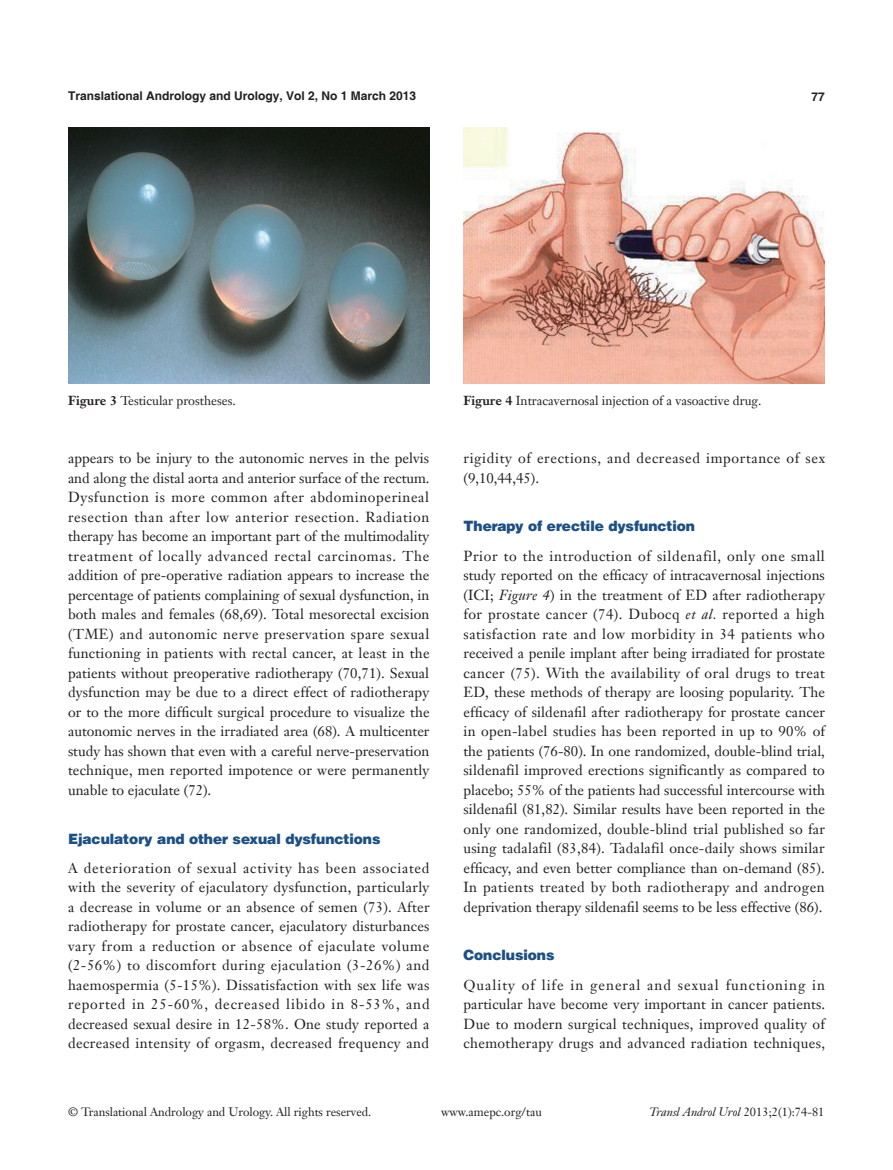
<style>
.page{position:relative;width:893px;height:1170px;background:#fff}
.page>*{position:absolute;margin:0;border:0;box-sizing:border-box;transform-origin:0 0}
.t1{font:14.25px/19.5px "Janson Text LT";letter-spacing:.025em;color:#231f20;text-align:justify}
.t2{font:900 14.25px "Helvetica";color:#1c5085}
.t3{font:14.25px/19.5px "Janson Text LT";letter-spacing:.045em;color:#231f20}
.t4{font:12.75px "Janson Text LT";color:#231f20}
.t5{font:12px "Janson Text LT";letter-spacing:-.005em;color:#231f20}
.t6{font:700 12px "Helvetica";color:#231f20}
.t7{font:italic 12px "Janson Text LT";color:#231f20}
.s1{font-weight:700}
.s2{font-style:italic}
.s3{font-style:normal}
</style>
<div class="page">
<img style="left:68px;top:128px;width:361px;height:255px">
<img style="left:463px;top:128px;width:362px;height:255px">
<p class="t6" style="left:68px;top:88px;width:350px">Translational Andrology and Urology, Vol 2, No 1 March 2013</p>
<p class="t6" style="left:812px;top:89px;width:15px">77</p>
<p class="t4" style="left:68px;top:392px;width:169px"><span class="s1">Figure 3</span> Testicular prostheses.</p>
<p class="t4" style="left:463px;top:392px;width:299px"><span class="s1">Figure 4</span> Intracavernosal injection of a vasoactive drug.</p>
<p class="t1" style="left:68px;top:448px;width:363px">appears to be injury to the autonomic nerves in the pelvis and along the distal aorta and anterior surface of the rectum.<br>Dysfunction is more common after abdominoperineal resection than after low anterior resection. Radiation therapy has become an important part of the multimodality treatment of locally advanced rectal carcinomas. The addition of pre-operative radiation appears to increase the percentage of patients complaining of sexual dysfunction, in both males and females (68,69). Total mesorectal excision (TME) and autonomic nerve preservation spare sexual functioning in patients with rectal cancer, at least in the patients without preoperative radiotherapy (70,71). Sexual dysfunction may be due to a direct effect of radiotherapy or to the more difficult surgical procedure to visualize the autonomic nerves in the irradiated area (68). A multicenter study has shown that even with a careful nerve-preservation technique, men reported impotence or were permanently unable to ejaculate (72).</p>
<p class="t2" style="left:68px;top:829px;width:314px">Ejaculatory and other sexual dysfunctions</p>
<p class="t1" style="left:68px;top:858px;width:363px">A deterioration of sexual activity has been associated with the severity of ejaculatory dysfunction, particularly a decrease in volume or an absence of semen (73). After radiotherapy for prostate cancer, ejaculatory disturbances vary from a reduction or absence of ejaculate volume (2-56%) to discomfort during ejaculation (3-26%) and haemospermia (5-15%). Dissatisfaction with sex life was reported in 25-60%, decreased libido in 8-53%, and decreased sexual desire in 12-58%. One study reported a decreased intensity of orgasm, decreased frequency and</p>
<p class="t3" style="left:463px;top:448px;width:363px">rigidity of erections, and decreased importance of sex (9,10,44,45).</p>
<p class="t2" style="left:463px;top:517px;width:233px">Therapy of erectile dysfunction</p>
<p class="t1" style="left:463px;top:545px;width:363px">Prior to the introduction of sildenafil, only one small study reported on the efficacy of intracavernosal injections (ICI; <span class="s2">Figure 4</span>) in the treatment of ED after radiotherapy for prostate cancer (74). Dubocq <span class="s2">et al.</span> reported a high satisfaction rate and low morbidity in 34 patients who received a penile implant after being irradiated for prostate cancer (75). With the availability of oral drugs to treat ED, these methods of therapy are loosing popularity. The efficacy of sildenafil after radiotherapy for prostate cancer in open-label studies has been reported in up to 90% of the patients (76-80). In one randomized, double-blind trial, sildenafil improved erections significantly as compared to placebo; 55% of the patients had successful intercourse with sildenafil (81,82). Similar results have been reported in the only one randomized, double-blind trial published so far using tadalafil (83,84). Tadalafil once-daily shows similar efficacy, and even better compliance than on-demand (85).<br>In patients treated by both radiotherapy and androgen deprivation therapy sildenafil seems to be less effective (86).</p>
<p class="t2" style="left:463px;top:946px;width:92px">Conclusions</p>
<p class="t1" style="left:463px;top:974px;width:363px">Quality of life in general and sexual functioning in particular have become very important in cancer patients.<br>Due to modern surgical techniques, improved quality of chemotherapy drugs and advanced radiation techniques,</p>
<p class="t5" style="left:68px;top:1104px;width:305px">© Translational Andrology and Urology. All rights reserved.</p>
<p class="t5" style="left:441px;top:1104px;width:102px">www.amepc.org/tau</p>
<p class="t7" style="left:650px;top:1104px;width:176px">Transl Androl Urol <span class="s3">2013;2(1):74-81</span></p>
</div>
